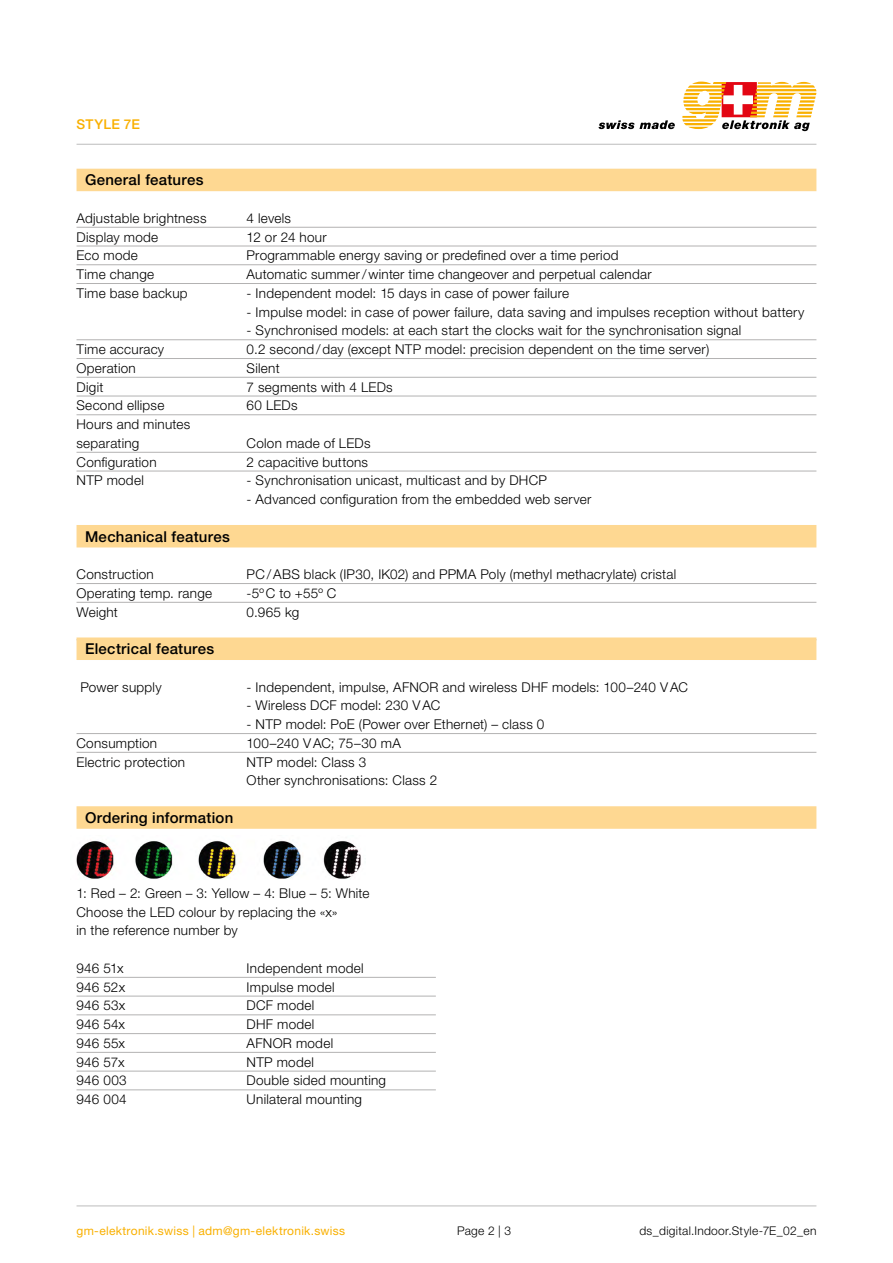
<style>
.page{position:relative;width:893px;height:1263px;background:#fff}
.page>*{position:absolute;margin:0;border:0;box-sizing:border-box;transform-origin:0 0}
.t1{font:500 15px "Helvetica Neue LT";letter-spacing:.02em;color:#000}
.t2{font:300 13.5px/18.8px "Helvetica Neue LT";letter-spacing:.02em;color:#000}
.t3{font:500 13.5px "Helvetica Neue LT";letter-spacing:.02em;color:#f9b000}
.t4{font:12px "Helvetica Neue LT";letter-spacing:.02em;color:#f9b000}
.t5{font:300 12px "Helvetica Neue LT";letter-spacing:.025em;color:#000}
</style>
<div class="page">
<hr style="left:77px;top:144px;width:739px;height:1px;background:#bcbcbc">
<hr style="left:77px;top:1206px;width:739px;height:1px;background:#bcbcbc">
<svg style="left:682px;top:82px;width:134px;height:49px"></svg>
<svg style="left:598px;top:120px;width:77px;height:9px"></svg>
<div style="left:77px;top:169px;width:739px;height:22px;background:#fed892"></div>
<hr style="left:77px;top:227px;width:739px;height:1px;background:#b3b2b2">
<hr style="left:77px;top:246px;width:739px;height:1px;background:#b3b2b2">
<hr style="left:77px;top:264px;width:739px;height:1px;background:#b3b2b2">
<hr style="left:77px;top:283px;width:739px;height:1px;background:#b3b2b2">
<hr style="left:77px;top:339px;width:739px;height:1px;background:#b3b2b2">
<hr style="left:77px;top:358px;width:739px;height:1px;background:#b3b2b2">
<hr style="left:77px;top:377px;width:739px;height:1px;background:#b3b2b2">
<hr style="left:77px;top:396px;width:739px;height:1px;background:#b3b2b2">
<hr style="left:77px;top:414px;width:739px;height:1px;background:#b3b2b2">
<hr style="left:77px;top:452px;width:739px;height:1px;background:#b3b2b2">
<hr style="left:77px;top:471px;width:739px;height:1px;background:#b3b2b2">
<div style="left:77px;top:525px;width:739px;height:22px;background:#fed892"></div>
<hr style="left:77px;top:583px;width:739px;height:1px;background:#b3b2b2">
<hr style="left:77px;top:602px;width:739px;height:1px;background:#b3b2b2">
<div style="left:77px;top:637px;width:739px;height:23px;background:#fed892"></div>
<hr style="left:77px;top:733px;width:739px;height:1px;background:#b3b2b2">
<hr style="left:77px;top:752px;width:739px;height:1px;background:#b3b2b2">
<div style="left:77px;top:806px;width:739px;height:23px;background:#fed892"></div>
<hr style="left:77px;top:977px;width:359px;height:1px;background:#b3b2b2">
<hr style="left:77px;top:996px;width:359px;height:1px;background:#b3b2b2">
<hr style="left:77px;top:1014px;width:359px;height:1px;background:#b3b2b2">
<hr style="left:77px;top:1033px;width:359px;height:1px;background:#b3b2b2">
<hr style="left:77px;top:1052px;width:359px;height:1px;background:#b3b2b2">
<hr style="left:77px;top:1071px;width:359px;height:1px;background:#b3b2b2">
<hr style="left:77px;top:1089px;width:359px;height:1px;background:#b3b2b2">
<img style="left:76px;top:840px;width:285px;height:39px">
<p class="t3" style="left:77px;top:116px;width:65px">STYLE 7E</p>
<p class="t1" style="left:85px;top:171px;width:120px">General features</p>
<p class="t2" style="left:77px;top:208px;width:131px">Adjustable brightness</p>
<p class="t2" style="left:247px;top:208px;width:46px">4 levels</p>
<p class="t2" style="left:77px;top:227px;width:83px">Display mode</p>
<p class="t2" style="left:247px;top:227px;width:81px">12 or 24 hour</p>
<p class="t2" style="left:77px;top:246px;width:63px">Eco mode</p>
<p class="t2" style="left:247px;top:246px;width:373px">Programmable energy saving or predefined over a time period</p>
<p class="t2" style="left:77px;top:265px;width:79px">Time change</p>
<p class="t2" style="left:247px;top:265px;width:407px">Automatic summer/winter time changeover and perpetual calendar</p>
<p class="t2" style="left:77px;top:283px;width:113px">Time base backup</p>
<p class="t2" style="left:247px;top:283px;width:324px">- Independent model: 15 days in case of power failure</p>
<p class="t2" style="left:247px;top:302px;width:559px">- Impulse model: in case of power failure, data saving and impulses reception without battery</p>
<p class="t2" style="left:247px;top:321px;width:496px">- Synchronised models: at each start the clocks wait for the synchronisation signal</p>
<p class="t2" style="left:77px;top:340px;width:89px">Time accuracy</p>
<p class="t2" style="left:247px;top:340px;width:464px">0.2 second / day (except NTP model: precision dependent on the time server)</p>
<p class="t2" style="left:77px;top:358px;width:61px">Operation</p>
<p class="t2" style="left:247px;top:358px;width:35px">Silent</p>
<p class="t2" style="left:77px;top:377px;width:28px">Digit</p>
<p class="t2" style="left:247px;top:377px;width:148px">7 segments with 4 LEDs</p>
<p class="t2" style="left:77px;top:396px;width:89px">Second ellipse</p>
<p class="t2" style="left:247px;top:396px;width:53px">60 LEDs</p>
<p class="t2" style="left:77px;top:415px;width:115px">Hours and minutes separating</p>
<p class="t2" style="left:247px;top:433px;width:126px">Colon made of LEDs</p>
<p class="t2" style="left:77px;top:452px;width:82px">Configuration</p>
<p class="t2" style="left:247px;top:452px;width:123px">2 capacitive buttons</p>
<p class="t2" style="left:77px;top:471px;width:69px">NTP model</p>
<p class="t2" style="left:247px;top:471px;width:302px">- Synchronisation unicast, multicast and by DHCP</p>
<p class="t2" style="left:247px;top:490px;width:346px">- Advanced configuration from the embedded web server</p>
<p class="t1" style="left:85px;top:527px;width:146px">Mechanical features</p>
<p class="t2" style="left:77px;top:565px;width:79px">Construction</p>
<p class="t2" style="left:247px;top:565px;width:431px">PC /ABS black (IP30, IK02) and PPMA Poly (methyl methacrylate) cristal</p>
<p class="t2" style="left:77px;top:583px;width:137px">Operating temp. range</p>
<p class="t2" style="left:247px;top:583px;width:91px">-5º C to +55º C</p>
<p class="t2" style="left:77px;top:602px;width:43px">Weight</p>
<p class="t2" style="left:247px;top:602px;width:54px">0.965 kg</p>
<p class="t1" style="left:85px;top:640px;width:131px">Electrical features</p>
<p class="t2" style="left:80px;top:677px;width:83px">Power supply</p>
<p class="t2" style="left:247px;top:677px;width:443px">- Independent, impulse, AFNOR and wireless DHF models: 100–240 VAC</p>
<p class="t2" style="left:247px;top:696px;width:195px">- Wireless DCF model: 230 VAC</p>
<p class="t2" style="left:247px;top:715px;width:299px">- NTP model: PoE (Power over Ethernet) – class 0</p>
<p class="t2" style="left:77px;top:733px;width:82px">Consumption</p>
<p class="t2" style="left:247px;top:733px;width:156px">100–240 VAC; 75–30 mA</p>
<p class="t2" style="left:77px;top:752px;width:110px">Electric protection</p>
<p class="t2" style="left:247px;top:752px;width:192px">NTP model: Class 3<br>Other synchronisations: Class 2</p>
<p class="t1" style="left:85px;top:808px;width:150px">Ordering information</p>
<p class="t2" style="left:77px;top:883px;width:295px">1: Red – 2: Green – 3: Yellow – 4: Blue – 5: White<br>Choose the LED colour by replacing the «x»<br>in the reference number by</p>
<p class="t2" style="left:77px;top:958px;width:49px">946 51x</p>
<p class="t2" style="left:247px;top:958px;width:119px">Independent model</p>
<p class="t2" style="left:77px;top:977px;width:50px">946 52x</p>
<p class="t2" style="left:247px;top:977px;width:89px">Impulse model</p>
<p class="t2" style="left:77px;top:996px;width:50px">946 53x</p>
<p class="t2" style="left:247px;top:996px;width:69px">DCF model</p>
<p class="t2" style="left:77px;top:1015px;width:50px">946 54x</p>
<p class="t2" style="left:247px;top:1015px;width:69px">DHF model</p>
<p class="t2" style="left:77px;top:1033px;width:50px">946 55x</p>
<p class="t2" style="left:247px;top:1033px;width:88px">AFNOR model</p>
<p class="t2" style="left:77px;top:1052px;width:49px">946 57x</p>
<p class="t2" style="left:247px;top:1052px;width:69px">NTP model</p>
<p class="t2" style="left:77px;top:1071px;width:52px">946 003</p>
<p class="t2" style="left:247px;top:1071px;width:141px">Double sided mounting</p>
<p class="t2" style="left:77px;top:1090px;width:52px">946 004</p>
<p class="t2" style="left:247px;top:1090px;width:117px">Unilateral mounting</p>
<p class="t4" style="left:77px;top:1224px;width:270px">gm-elektronik.swiss | adm@gm-elektronik.swiss</p>
<p class="t5" style="left:457px;top:1224px;width:56px">Page 2 | 3</p>
<p class="t5" style="left:639px;top:1224px;width:178px">ds_digital.Indoor.Style-7E_02_en</p>
</div>
